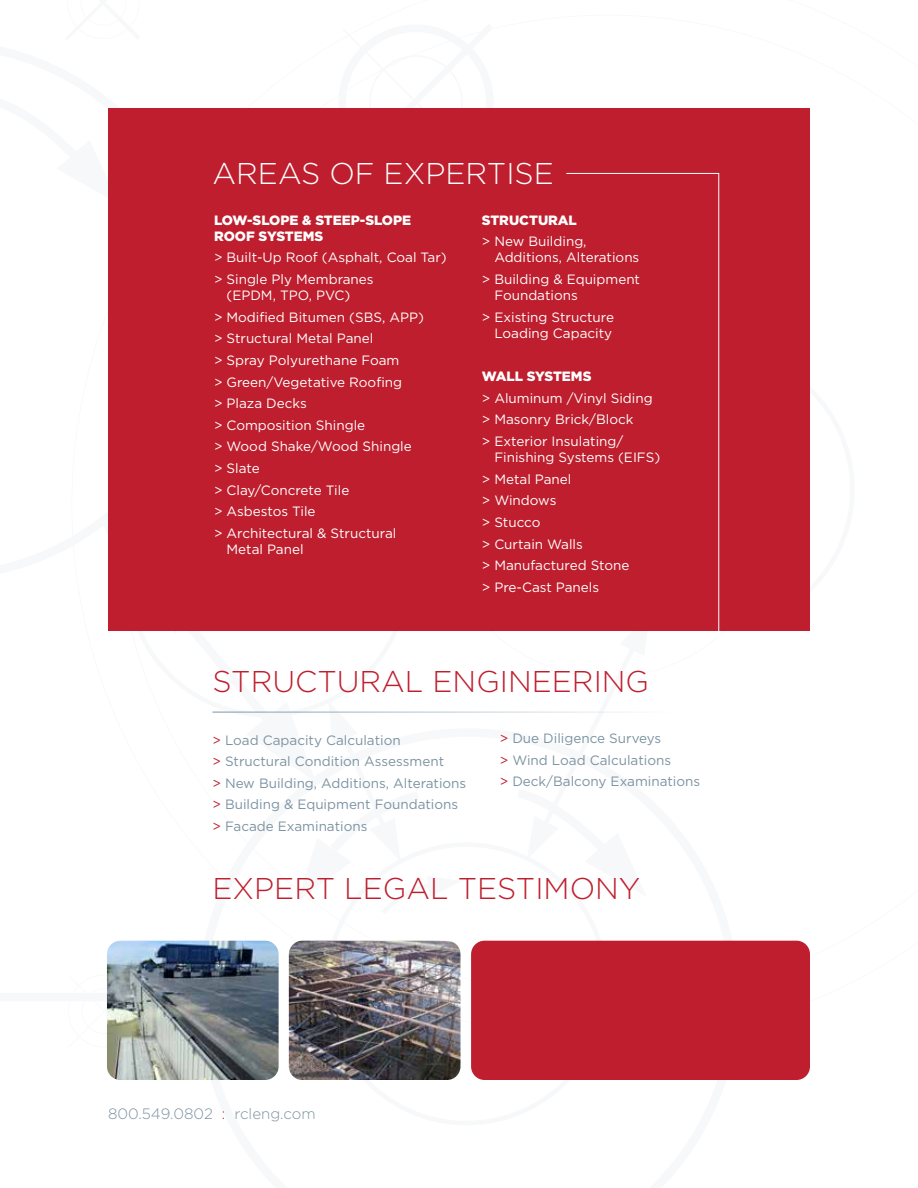
<style>
.page{position:relative;width:918px;height:1188px;background:#fff}
.page>*{position:absolute;margin:0;border:0;box-sizing:border-box;transform-origin:0 0}
.t1{font:300 30px "Gotham";color:#be1e2d}
.t2{font:300 30px "Gotham";color:#fff}
.t3{font:300 15px "Gotham";color:#7c93a2}
.t4{font:13.5px/21.6px "Gotham";color:#fff}
.t5{font:13.5px/21.6px "Gotham";color:#7c93a2}
.t6{font:900 13.5px/16.2px "Gotham";color:#fff}
.s1{color:#be1e2d}
</style>
<div class="page">
<div style="left:108px;top:108px;width:702px;height:523px;background:#be1e2d"></div>
<hr style="left:213px;top:712px;width:462px;height:1px;background:#7c93a2">
<svg style="left:566px;top:173px;width:154px;height:458px"></svg>
<img style="left:107px;top:941px;width:172px;height:139px">
<img style="left:289px;top:941px;width:171px;height:139px">
<div style="left:471px;top:941px;width:339px;height:139px;background:#be1e2d;border-radius:14px"></div>
<h1 class="t2" style="left:213px;top:155px;width:343px">AREAS OF EXPERTISE</h1>
<p class="t6" style="left:482px;top:212px;width:96px">STRUCTURAL</p>
<p class="t4" style="left:494px;top:233px;width:147px;line-height:16.2px;text-indent:-12px">&gt; New Building,<br>Additions, Alterations</p>
<p class="t4" style="left:494px;top:271px;width:147px;line-height:16.2px;text-indent:-12px">&gt; Building &amp; Equipment<br>Foundations</p>
<p class="t4" style="left:482px;top:309px;width:134px;line-height:16.2px;text-align:right">&gt; Existing Structure<br>Loading Capacity</p>
<p class="t6" style="left:482px;top:368px;width:111px">WALL SYSTEMS</p>
<p class="t4" style="left:482px;top:387px;width:172px">&gt; Aluminum /Vinyl Siding &gt; Masonry Brick/Block<br>&gt; Exterior Insulating/</p>
<p class="t4" style="left:482px;top:446px;width:180px;text-indent:12px">Finishing Systems (EIFS) &gt; Metal Panel<br>&gt; Windows<br>&gt; Stucco<br>&gt; Curtain Walls<br>&gt; Manufactured Stone<br>&gt; Pre-Cast Panels</p>
<p class="t6" style="left:214px;top:212px;width:199px">LOW-SLOPE &amp; STEEP-SLOPE<br>ROOF SYSTEMS</p>
<p class="t4" style="left:214px;top:247px;width:234px">&gt; Built-Up Roof (Asphalt, Coal Tar) &gt; Single Ply Membranes</p>
<p class="t4" style="left:214px;top:284px;width:212px;text-indent:12px">(EPDM, TPO, PVC)<br>&gt; Modified Bitumen (SBS, APP) &gt; Structural Metal Panel<br>&gt; Spray Polyurethane Foam<br>&gt; Green/Vegetative Roofing<br>&gt; Plaza Decks<br>&gt; Composition Shingle<br>&gt; Wood Shake/Wood Shingle<br>&gt; Slate<br>&gt; Clay/Concrete Tile<br>&gt; Asbestos Tile<br>&gt; Architectural &amp; Structural</p>
<p class="t4" style="left:227px;top:538px;width:79px">Metal Panel</p>
<h1 class="t1" style="left:213px;top:663px;width:438px">STRUCTURAL ENGINEERING</h1>
<p class="t5" style="left:213px;top:729px;width:255px"><span class="s1">&gt;</span> Load Capacity Calculation<br><span class="s1">&gt;</span> Structural Condition Assessment<br><span class="s1">&gt;</span> New Building, Additions, Alterations <span class="s1">&gt;</span> Building &amp; Equipment Foundations <span class="s1">&gt;</span> Facade Examinations</p>
<p class="t5" style="left:500px;top:727px;width:202px"><span class="s1">&gt;</span> Due Diligence Surveys<br><span class="s1">&gt;</span> Wind Load Calculations<br><span class="s1">&gt;</span> Deck/Balcony Examinations</p>
<h1 class="t1" style="left:213px;top:869px;width:429px">EXPERT LEGAL TESTIMONY</h1>
<p class="t3" style="left:108px;top:1104px;width:209px">800.549.0802 <span class="s1">:</span> rcleng.com</p>
</div>
